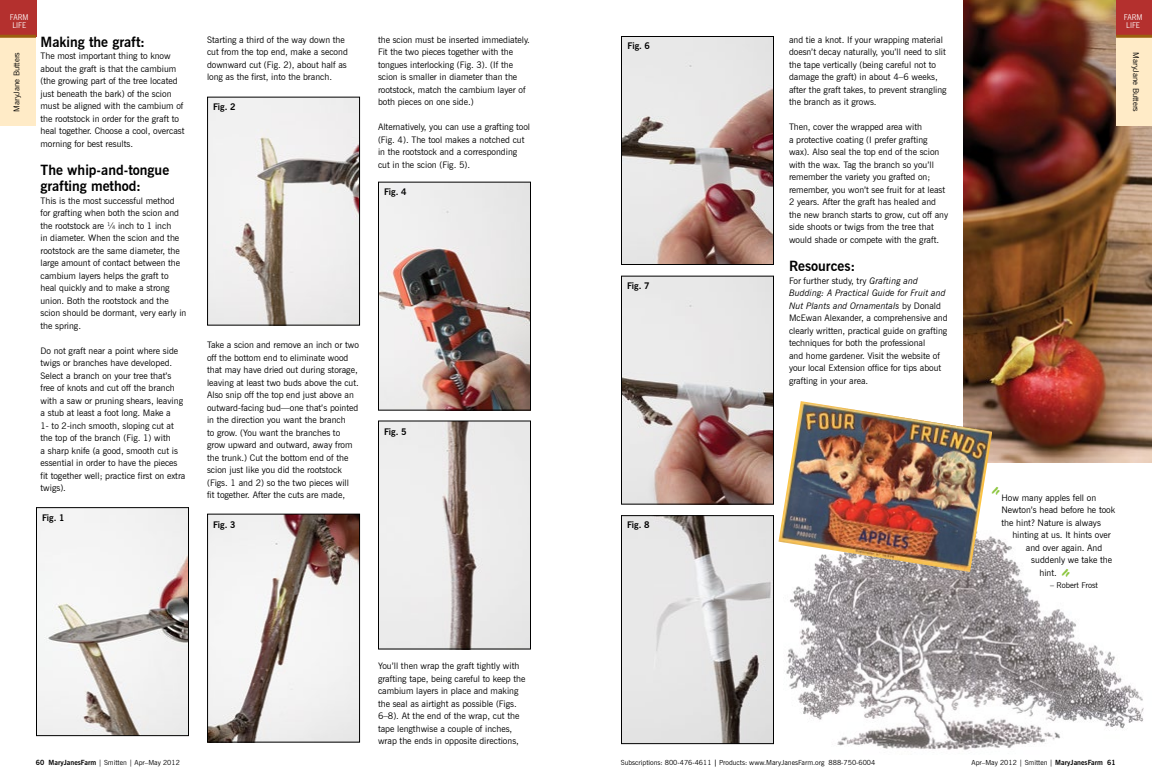
<style>
.page{position:relative;width:1152px;height:783px;background:#fff}
.page>*{position:absolute;margin:0;border:0;box-sizing:border-box;transform-origin:0 0}
.t1{font:42.7px "Californya B";color:#8dc63f;scale:.8 1}
.t2{font:700 14px/16px "News Gothic BT";color:#000}
.t3{font:9px/12.5px "News Gothic BT";color:#000}
.t4{font:700 9px "News Gothic BT";letter-spacing:-.01em;color:#000}
.t5{font:8px "News Gothic BT";color:#000}
.t6{font:8px/8px "News Gothic BT";color:#fff;text-align:center;scale:.9 1}
.t7{font:7px "News Gothic BT";color:#000}
.s1{font-style:italic}
.s2{font-weight:700}
</style>
<div class="page">
<img style="left:752px;top:538px;width:392px;height:212px">
<img style="left:963px;top:0;width:189px;height:463px">
<img style="left:38px;top:509px;width:149px;height:225px">
<div style="left:36px;top:507px;width:153px;height:229px;border:1px solid #000"></div>
<img style="left:209px;top:99px;width:149px;height:225px">
<div style="left:207px;top:97px;width:153px;height:229px;border:1px solid #000"></div>
<img style="left:209px;top:516px;width:149px;height:225px">
<div style="left:207px;top:514px;width:153px;height:229px;border:1px solid #000"></div>
<img style="left:380px;top:184px;width:149px;height:225px">
<div style="left:378px;top:182px;width:153px;height:229px;border:1px solid #000"></div>
<img style="left:380px;top:422px;width:149px;height:226px">
<div style="left:378px;top:420px;width:153px;height:230px;border:1px solid #000"></div>
<img style="left:623px;top:38px;width:149px;height:225px">
<div style="left:621px;top:36px;width:153px;height:229px;border:1px solid #000"></div>
<img style="left:623px;top:278px;width:149px;height:225px">
<div style="left:621px;top:276px;width:153px;height:229px;border:1px solid #000"></div>
<img style="left:623px;top:517px;width:149px;height:225px">
<div style="left:621px;top:515px;width:153px;height:229px;border:1px solid #000"></div>
<img style="left:778px;top:401px;width:214px;height:171px">
<div style="left:1116px;top:0;width:36px;height:37px;background:#b4302e"></div>
<div style="left:1116px;top:36px;width:36px;height:90px;background:#ffebc7"></div>
<hr style="left:1116px;top:35px;width:36px;height:3px;background:#9b5f0e">
<div style="left:0;top:0;width:36px;height:36px;background:#b4302e"></div>
<div style="left:0;top:36px;width:36px;height:90px;background:#ffebc7"></div>
<hr style="left:0;top:35px;width:36px;height:3px;background:#9b5f0e">
<p class="t6" style="left:10px;top:13px;width:22px">FARM<br>LIFE</p>
<p class="t5" style="left:12px;top:112px;width:61px;rotate:-90deg">MaryJane Butters</p>
<h2 class="t2" style="left:40px;top:34px;width:106px">Making the graft:</h2>
<p class="t3" style="left:40px;top:50px;width:146px">The most important thing to know about the graft is that the cambium (the growing part of the tree located just beneath the bark) of the scion must be aligned with the cambium of the rootstock in order for the graft to heal together. Choose a cool, overcast morning for best results.</p>
<h2 class="t2" style="left:40px;top:162px;width:130px">The whip-and-tongue grafting method:</h2>
<p class="t3" style="left:40px;top:194px;width:147px">This is the most successful method for grafting when both the scion and the rootstock are ¼ inch to 1 inch<br>in diameter. When the scion and the rootstock are the same diameter, the large amount of contact between the cambium layers helps the graft to heal quickly and to make a strong union. Both the rootstock and the scion should be dormant, very early in the spring.</p>
<p class="t3" style="left:40px;top:344px;width:147px">Do not graft near a point where side twigs or branches have developed.<br>Select a branch on your tree that’s free of knots and cut off the branch with a saw or pruning shears, leaving a stub at least a foot long. Make a<br>1- to 2-inch smooth, sloping cut at the top of the branch (Fig. 1) with<br>a sharp knife (a good, smooth cut is essential in order to have the pieces fit together well; practice first on extra twigs).</p>
<p class="t4" style="left:42px;top:512px;width:24px">Fig. 1</p>
<p class="t3" style="left:207px;top:33px;width:142px">Starting a third of the way down the cut from the top end, make a second downward cut (Fig. 2), about half as long as the first, into the branch.</p>
<p class="t4" style="left:213px;top:101px;width:24px">Fig. 2</p>
<p class="t3" style="left:378px;top:33px;width:154px">the scion must be inserted immediately.<br>Fit the two pieces together with the tongues interlocking (Fig. 3). (If the scion is smaller in diameter than the rootstock, match the cambium layer of both pieces on one side.)</p>
<p class="t3" style="left:378px;top:121px;width:154px">Alternatively, you can use a grafting tool (Fig. 4). The tool makes a notched cut in the rootstock and a corresponding cut in the scion (Fig. 5).</p>
<p class="t4" style="left:384px;top:187px;width:24px">Fig. 4</p>
<p class="t3" style="left:207px;top:339px;width:153px">Take a scion and remove an inch or two off the bottom end to eliminate wood that may have dried out during storage, leaving at least two buds above the cut.<br>Also snip off the top end just above an outward-facing bud—one that’s pointed in the direction you want the branch<br>to grow. (You want the branches to grow upward and outward, away from the trunk.) Cut the bottom end of the scion just like you did the rootstock (Figs. 1 and 2) so the two pieces will<br>fit together. After the cuts are made,</p>
<p class="t4" style="left:213px;top:519px;width:24px">Fig. 3</p>
<p class="t4" style="left:384px;top:426px;width:24px">Fig. 5</p>
<p class="t4" style="left:628px;top:41px;width:24px">Fig. 6</p>
<p class="t4" style="left:627px;top:280px;width:24px">Fig. 7</p>
<p class="t4" style="left:627px;top:519px;width:24px">Fig. 8</p>
<p class="t3" style="left:789px;top:33px;width:159px">and tie a knot. If your wrapping material doesn’t decay naturally, you’ll need to slit the tape vertically (being careful not to damage the graft) in about 4–6 weeks, after the graft takes, to prevent strangling the branch as it grows.</p>
<p class="t3" style="left:789px;top:121px;width:161px">Then, cover the wrapped area with<br>a protective coating (I prefer grafting wax). Also seal the top end of the scion with the wax. Tag the branch so you’ll remember the variety you grafted on; remember, you won’t see fruit for at least 2 years. After the graft has healed and the new branch starts to grow, cut off any side shoots or twigs from the tree that would shade or compete with the graft.</p>
<h2 class="t2" style="left:789px;top:258px;width:68px">Resources:</h2>
<p class="t3" style="left:789px;top:274px;width:160px">For further study, try <span class="s1">Grafting and Budding: A Practical Guide for Fruit and Nut Plants and Ornamentals</span> by Donald McEwan Alexander, a comprehensive and clearly written, practical guide on grafting techniques for both the professional<br>and home gardener. Visit the website of your local Extension office for tips about grafting in your area.</p>
<p class="t6" style="left:1124px;top:13px;width:22px">FARM<br>LIFE</p>
<p class="t5" style="left:1141px;top:52px;width:61px;rotate:90deg">MaryJane Butters</p>
<h1 class="t1" style="left:989px;top:478px;width:17px">"</h1>
<p class="t3" style="left:1002px;top:491px;width:115px">How many apples fell on<br>Newton’s head before he took the hint? Nature is always</p>
<p class="t3" style="left:1012px;top:529px;width:100px">hinting at us. It hints over</p>
<p class="t3" style="left:1026px;top:541px;width:78px">and over again. And</p>
<p class="t3" style="left:1031px;top:554px;width:82px">suddenly we take the</p>
<p class="t3" style="left:1039px;top:566px;width:19px">hint.</p>
<p class="t5" style="left:1050px;top:581px;width:49px">– Robert Frost</p>
<h1 class="t1" style="left:1059px;top:560px;width:17px">"</h1>
<p class="t3" style="left:378px;top:660px;width:149px">You’ll then wrap the graft tightly with grafting tape, being careful to keep the cambium layers in place and making the seal as airtight as possible (Figs.<br>6–8). At the end of the wrap, cut the tape lengthwise a couple of inches, wrap the ends in opposite directions,</p>
<p class="t7" style="left:36px;top:758px;width:146px"><span class="s2">60 MaryJanesFarm</span> | Smitten | Apr–May 2012</p>
<p class="t7" style="left:621px;top:758px;width:256px">Subscriptions: 800-476-4611 <span class="s2">|</span> Products: www.MaryJanesFarm.org 888-750-6004</p>
<p class="t7" style="left:972px;top:758px;width:146px">Apr–May 2012 | Smitten | <span class="s2">MaryJanesFarm 61</span></p>
</div>
